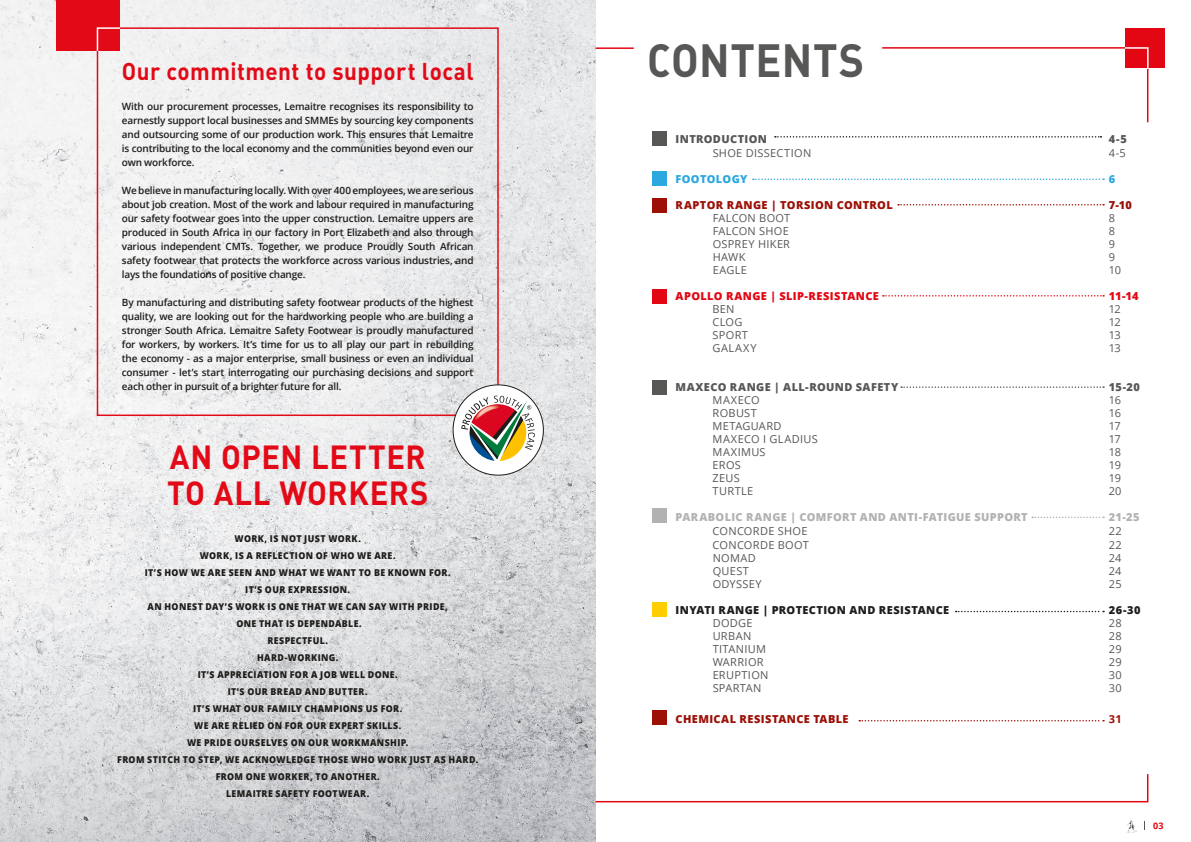
<style>
.page{position:relative;width:1191px;height:842px;background:#fff}
.page>*{position:absolute;margin:0;border:0;box-sizing:border-box;transform-origin:0 0}
.t1{font:46px "DIN Bold Alternate";letter-spacing:.015em;color:#575756;scale:.93 1}
.t2{font:33.1px/36px "DIN Bold Alternate";letter-spacing:.015em;color:#e30a18;scale:.93 1}
.t3{font:24px "DIN Bold Alternate";letter-spacing:.02em;color:#e30a18;scale:.94 1}
.t4{font:11px "Open Sans";letter-spacing:.03em;color:#575756}
.t5{font:800 11px "Open Sans";letter-spacing:.035em;color:#9c1006}
.t6{font:800 11px "Open Sans";letter-spacing:.035em;color:#b3b2b2}
.t7{font:800 11px "Open Sans";letter-spacing:.035em;color:#575756}
.t8{font:800 11px "Open Sans";letter-spacing:.035em;color:#1d1d1b}
.t9{font:800 11px "Open Sans";letter-spacing:.035em;color:#e30613}
.t10{font:800 11px "Open Sans";letter-spacing:.03em;color:#2ba8e0}
.t11{font:700 11px "Open Sans";color:#9c1006}
.t12{font:600 10px/14px "Open Sans";letter-spacing:-.02em;color:#1d1d1b;text-align:justify}
.t13{font:800 9.4px/17px "Open Sans";letter-spacing:.04em;color:#1d1d1b;text-align:center;scale:.94 1}
.t14{font:700 9px "Open Sans";color:#e30613}
</style>
<div class="page">
<svg style="left:1126px;top:819px;width:10px;height:14px"></svg>
<img style="left:0;top:0;width:595px;height:842px">
<div style="left:97px;top:27px;width:402px;height:389px;border:2px solid #e30a18"></div>
<div style="left:57px;top:0;width:63px;height:50px;background:#e30a18"></div>
<svg style="left:97px;top:27px;width:23px;height:23px"></svg>
<hr style="left:595px;top:47px;width:39px;height:2px;background:#e30613">
<svg style="left:883px;top:295px;width:221px;height:2px"></svg>
<svg style="left:898px;top:204px;width:206px;height:2px"></svg>
<svg style="left:753px;top:179px;width:351px;height:1px"></svg>
<svg style="left:775px;top:136px;width:326px;height:2px"></svg>
<svg style="left:901px;top:386px;width:203px;height:2px"></svg>
<svg style="left:955px;top:611px;width:149px;height:1px"></svg>
<svg style="left:859px;top:720px;width:245px;height:1px"></svg>
<svg style="left:1032px;top:517px;width:72px;height:1px"></svg>
<div style="left:652px;top:198px;width:14px;height:15px;background:#9c1006"></div>
<div style="left:652px;top:171px;width:14px;height:15px;background:#2ba8e0"></div>
<div style="left:652px;top:131px;width:14px;height:15px;background:#575756"></div>
<div style="left:652px;top:289px;width:14px;height:14px;background:#e30613"></div>
<div style="left:652px;top:381px;width:14px;height:14px;background:#575756"></div>
<div style="left:652px;top:509px;width:14px;height:14px;background:#b3b2b2"></div>
<div style="left:652px;top:602px;width:14px;height:14px;background:#ffce00"></div>
<div style="left:652px;top:711px;width:14px;height:14px;background:#9c1006"></div>
<div style="left:1125px;top:28px;width:39px;height:40px;background:#e30613"></div>
<svg style="left:882px;top:47px;width:267px;height:76px"></svg>
<svg style="left:594px;top:773px;width:555px;height:30px"></svg>
<div style="left:453px;top:385px;width:90px;height:90px;background:#fff;border-radius:50%"></div>
<svg style="left:461px;top:396px;width:74px;height:69px"></svg>
<h3 class="t3" style="left:122px;top:55px;width:376px">Our commitment to support local</h3>
<p class="t12" style="left:122px;top:99px;width:353px">With our procurement processes, Lemaitre recognises its responsibility to earnestly support local businesses and SMMEs by sourcing key components and outsourcing some of our production work. This ensures that Lemaitre is contributing to the local economy and the communities beyond even our own workforce.</p>
<p class="t12" style="left:122px;top:183px;width:353px">We believe in manufacturing locally. With over 400 employees, we are serious about job creation. Most of the work and labour required in manufacturing our safety footwear goes into the upper construction. Lemaitre uppers are produced in South Africa in our factory in Port Elizabeth and also through various independent CMTs. Together, we produce Proudly South African safety footwear that protects the workforce across various industries, and lays the foundations of positive change.</p>
<p class="t12" style="left:122px;top:295px;width:353px">By manufacturing and distributing safety footwear products of the highest quality, we are looking out for the hardworking people who are building a stronger South Africa. Lemaitre Safety Footwear is proudly manufactured for workers, by workers. It’s time for us to all play our part in rebuilding the economy - as a major enterprise, small business or even an individual consumer - let’s start interrogating our purchasing decisions and support each other in pursuit of a brighter future for all.</p>
<h2 class="t2" style="left:167px;top:437px;width:283px">AN OPEN LETTER<br>TO ALL WORKERS</h2>
<p class="t13" style="left:117px;top:530px;width:385px">WORK, IS NOT JUST WORK.<br>WORK, IS A REFLECTION OF WHO WE ARE.<br>IT’S HOW WE ARE SEEN AND WHAT WE WANT TO BE KNOWN FOR.<br>IT’S OUR EXPRESSION.<br>AN HONEST DAY’S WORK IS ONE THAT WE CAN SAY WITH PRIDE,<br>ONE THAT IS DEPENDABLE.<br>RESPECTFUL.<br>HARD-WORKING.<br>IT’S APPRECIATION FOR A JOB WELL DONE.<br>IT’S OUR BREAD AND BUTTER.<br>IT’S WHAT OUR FAMILY CHAMPIONS US FOR.<br>WE ARE RELIED ON FOR OUR EXPERT SKILLS.<br>WE PRIDE OURSELVES ON OUR WORKMANSHIP.<br>FROM STITCH TO STEP, WE ACKNOWLEDGE THOSE WHO WORK JUST AS HARD.<br>FROM ONE WORKER, TO ANOTHER.<br>LEMAITRE SAFETY FOOTWEAR.</p>
<h1 class="t1" style="left:647px;top:31px;width:235px">CONTENTS</h1>
<p class="t7" style="left:675px;top:130px;width:93px">INTRODUCTION</p>
<p class="t7" style="left:1108px;top:130px;width:20px">4-5</p>
<p class="t4" style="left:712px;top:146px;width:100px">SHOE DISSECTION</p>
<p class="t4" style="left:1108px;top:146px;width:19px">4-5</p>
<p class="t10" style="left:675px;top:171px;width:73px">FOOTOLOGY</p>
<p class="t10" style="left:1108px;top:171px;width:8px">6</p>
<p class="t5" style="left:675px;top:197px;width:219px">RAPTOR RANGE | TORSION CONTROL</p>
<p class="t5" style="left:1108px;top:197px;width:25px">7-10</p>
<p class="t4" style="left:712px;top:211px;width:79px">FALCON BOOT</p>
<p class="t4" style="left:1108px;top:211px;width:8px">8</p>
<p class="t4" style="left:712px;top:224px;width:78px">FALCON SHOE</p>
<p class="t4" style="left:1108px;top:224px;width:8px">8</p>
<p class="t4" style="left:712px;top:237px;width:79px">OSPREY HIKER</p>
<p class="t4" style="left:1108px;top:237px;width:8px">9</p>
<p class="t4" style="left:712px;top:250px;width:34px">HAWK</p>
<p class="t4" style="left:1108px;top:250px;width:8px">9</p>
<p class="t4" style="left:712px;top:263px;width:36px">EAGLE</p>
<p class="t4" style="left:1108px;top:263px;width:14px">10</p>
<p class="t9" style="left:675px;top:288px;width:205px">APOLLO RANGE | SLIP-RESISTANCE</p>
<p class="t9" style="left:1108px;top:288px;width:31px">11-14</p>
<p class="t4" style="left:712px;top:302px;width:24px">BEN</p>
<p class="t4" style="left:1108px;top:302px;width:14px">12</p>
<p class="t4" style="left:712px;top:315px;width:31px">CLOG</p>
<p class="t4" style="left:1108px;top:315px;width:14px">12</p>
<p class="t4" style="left:712px;top:328px;width:37px">SPORT</p>
<p class="t4" style="left:1108px;top:328px;width:14px">13</p>
<p class="t4" style="left:712px;top:341px;width:45px">GALAXY</p>
<p class="t4" style="left:1108px;top:341px;width:14px">13</p>
<p class="t7" style="left:675px;top:379px;width:224px">MAXECO RANGE | ALL-ROUND SAFETY</p>
<p class="t7" style="left:1108px;top:379px;width:33px">15-20</p>
<p class="t4" style="left:712px;top:393px;width:48px">MAXECO</p>
<p class="t4" style="left:1108px;top:393px;width:14px">16</p>
<p class="t4" style="left:712px;top:406px;width:46px">ROBUST</p>
<p class="t4" style="left:1108px;top:406px;width:14px">16</p>
<p class="t4" style="left:712px;top:419px;width:70px">METAGUARD</p>
<p class="t4" style="left:1108px;top:419px;width:14px">17</p>
<p class="t4" style="left:712px;top:432px;width:107px">MAXECO I GLADIUS</p>
<p class="t4" style="left:1108px;top:432px;width:14px">17</p>
<p class="t4" style="left:712px;top:445px;width:54px">MAXIMUS</p>
<p class="t4" style="left:1108px;top:445px;width:14px">18</p>
<p class="t4" style="left:712px;top:458px;width:30px">EROS</p>
<p class="t4" style="left:1108px;top:458px;width:14px">19</p>
<p class="t4" style="left:712px;top:471px;width:29px">ZEUS</p>
<p class="t4" style="left:1108px;top:471px;width:14px">19</p>
<p class="t4" style="left:712px;top:484px;width:42px">TURTLE</p>
<p class="t4" style="left:1108px;top:484px;width:14px">20</p>
<p class="t6" style="left:675px;top:509px;width:353px">PARABOLIC RANGE | COMFORT AND ANTI-FATIGUE SUPPORT</p>
<p class="t6" style="left:1108px;top:509px;width:32px">21-25</p>
<p class="t4" style="left:712px;top:524px;width:96px">CONCORDE SHOE</p>
<p class="t4" style="left:1108px;top:524px;width:15px">22</p>
<p class="t4" style="left:712px;top:538px;width:98px">CONCORDE BOOT</p>
<p class="t4" style="left:1108px;top:538px;width:15px">22</p>
<p class="t4" style="left:712px;top:551px;width:45px">NOMAD</p>
<p class="t4" style="left:1108px;top:551px;width:14px">24</p>
<p class="t4" style="left:712px;top:564px;width:38px">QUEST</p>
<p class="t4" style="left:1108px;top:564px;width:14px">24</p>
<p class="t4" style="left:712px;top:577px;width:51px">ODYSSEY</p>
<p class="t4" style="left:1108px;top:577px;width:14px">25</p>
<p class="t8" style="left:675px;top:602px;width:275px">INYATI RANGE | PROTECTION AND RESISTANCE</p>
<p class="t8" style="left:1108px;top:602px;width:33px">26-30</p>
<p class="t4" style="left:712px;top:616px;width:42px">DODGE</p>
<p class="t4" style="left:1108px;top:616px;width:14px">28</p>
<p class="t4" style="left:712px;top:629px;width:40px">URBAN</p>
<p class="t4" style="left:1108px;top:629px;width:14px">28</p>
<p class="t4" style="left:712px;top:642px;width:55px">TITANIUM</p>
<p class="t4" style="left:1108px;top:642px;width:14px">29</p>
<p class="t4" style="left:712px;top:655px;width:53px">WARRIOR</p>
<p class="t4" style="left:1108px;top:655px;width:14px">29</p>
<p class="t4" style="left:712px;top:668px;width:57px">ERUPTION</p>
<p class="t4" style="left:1108px;top:668px;width:15px">30</p>
<p class="t4" style="left:712px;top:681px;width:50px">SPARTAN</p>
<p class="t4" style="left:1108px;top:681px;width:15px">30</p>
<p class="t5" style="left:675px;top:711px;width:174px">CHEMICAL RESISTANCE TABLE</p>
<p class="t11" style="left:1108px;top:712px;width:14px">31</p>
<p class="t14" style="left:1153px;top:819px;width:12px">03</p>
</div>
